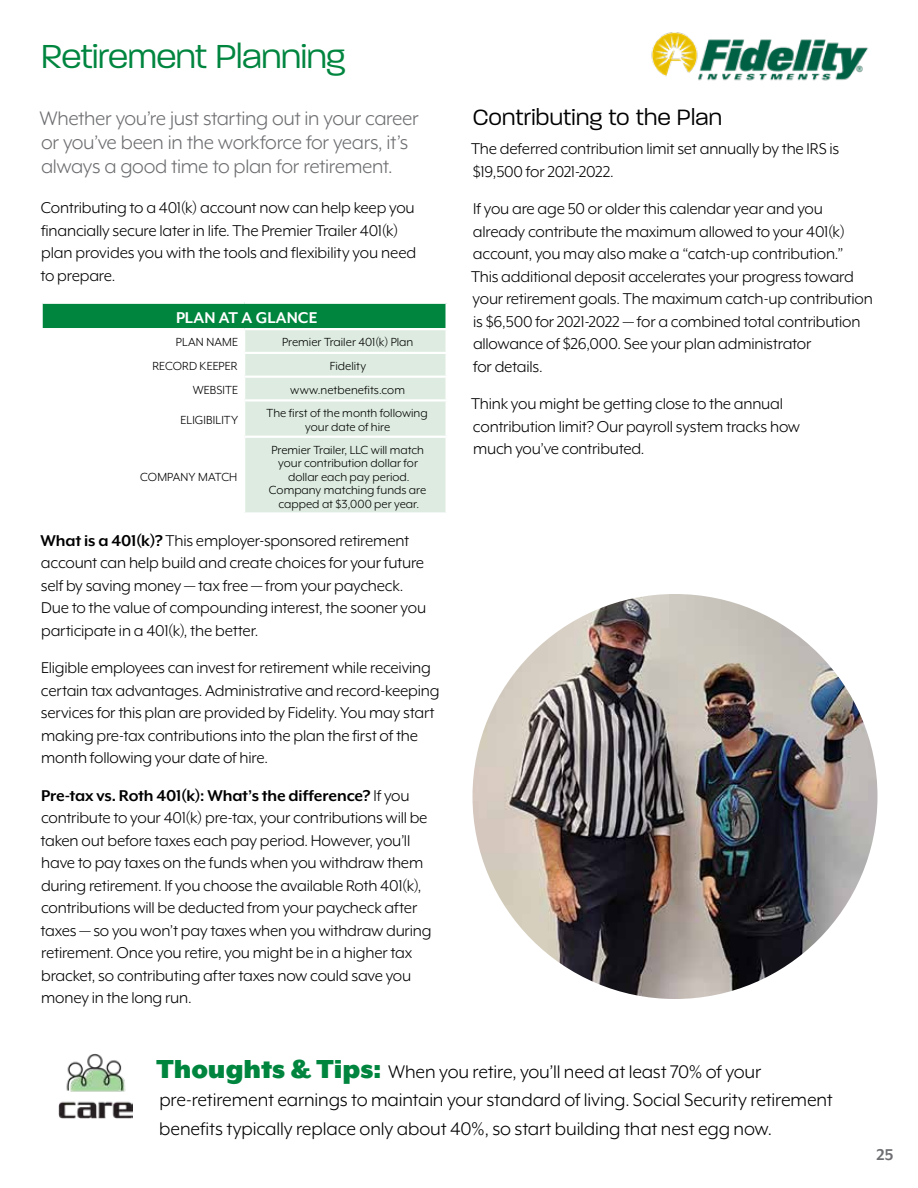
<style>
.page{position:relative;width:918px;height:1188px;background:#fff}
.page>*{position:absolute;margin:0;border:0;box-sizing:border-box;transform-origin:0 0}
.t1{font:300 36px "Paralucent";letter-spacing:-.01em;color:#00853f}
.t2{font:300 24px "Paralucent";letter-spacing:.015em;color:#000}
.t3{font:22.5px/24px "Mr Eaves XL Mod OT";letter-spacing:-.02em;color:#6d6e71}
.t4{font:21px/28.5px "Mr Eaves XL Mod OT";letter-spacing:-.005em;color:#000}
.t5{font:18px/22.5px "Mr Eaves XL Mod OT";letter-spacing:-.01em;color:#000}
.t6{font:700 18px "Mr Eaves XL Mod OT";letter-spacing:.005em;color:#fff}
.t7{font:700 18px "Mr Eaves XL Mod OT";color:#6d6e71}
.t8{font:13.5px/13.5px "Mr Eaves XL Mod OT";color:#000;text-align:center}
.s1{font-weight:700}
.s2{font-weight:900;font-size:30px;color:#00853f}
</style>
<div class="page">
<div style="left:42px;top:303px;width:405px;height:26px;background:#00853f"></div>
<div style="left:245px;top:330px;width:201px;height:182px;background:#ddebe0"></div>
<hr style="left:40px;top:302px;width:204px;height:2px;background:#fff">
<hr style="left:244px;top:302px;width:204px;height:2px;background:#fff">
<hr style="left:40px;top:304px;width:3px;height:24px;background:#fff">
<hr style="left:446px;top:304px;width:2px;height:24px;background:#fff">
<hr style="left:40px;top:328px;width:204px;height:2px;background:#fff">
<hr style="left:244px;top:328px;width:204px;height:2px;background:#fff">
<hr style="left:244px;top:352px;width:204px;height:2px;background:#fff">
<hr style="left:244px;top:376px;width:204px;height:2px;background:#fff">
<hr style="left:244px;top:399px;width:204px;height:3px;background:#fff">
<hr style="left:244px;top:436px;width:204px;height:2px;background:#fff">
<img style="left:472px;top:594px;width:406px;height:405px;border-radius:202px">
<img style="left:58px;top:1054px;width:75px;height:65px">
<img style="left:651px;top:32px;width:218px;height:49px">
<h1 class="t1" style="left:41px;top:35px;width:306px">Retirement Planning</h1>
<p class="t3" style="left:39px;top:106px;width:381px">Whether you’re just starting out in your career or you’ve been in the workforce for years, it’s always a good time to plan for retirement.</p>
<p class="t5" style="left:40px;top:197px;width:377px">Contributing to a 401(k) account now can help keep you financially secure later in life. The Premier Trailer 401(k) plan provides you with the tools and flexibility you need to prepare.</p>
<p class="t6" style="left:176px;top:309px;width:143px">PLAN AT A GLANCE</p>
<p class="t8" style="left:176px;top:336px;width:64px">PLAN NAME</p>
<p class="t8" style="left:282px;top:336px;width:133px">Premier Trailer 401(k) Plan</p>
<p class="t8" style="left:152px;top:359px;width:87px">RECORD KEEPER</p>
<p class="t8" style="left:330px;top:359px;width:38px">Fidelity</p>
<p class="t8" style="left:193px;top:383px;width:47px">WEBSITE</p>
<p class="t8" style="left:290px;top:383px;width:116px">www.netbenefits.com</p>
<p class="t8" style="left:181px;top:413px;width:59px">ELIGIBILITY</p>
<p class="t8" style="left:267px;top:406px;width:163px">The first of the month following your date of hire</p>
<p class="t8" style="left:140px;top:470px;width:99px">COMPANY MATCH</p>
<p class="t8" style="left:269px;top:443px;width:159px">Premier Trailer, LLC will match your contribution dollar for dollar each pay period.<br>Company matching funds are capped at $3,000 per year.</p>
<p class="t5" style="left:41px;top:529px;width:387px"><span class="s1">What is a 401(k)?</span> This employer‑sponsored retirement account can help build and create choices for your future self by saving money — tax free — from your paycheck.<br>Due to the value of compounding interest, the sooner you participate in a 401(k), the better.</p>
<p class="t5" style="left:41px;top:657px;width:400px">Eligible employees can invest for retirement while receiving certain tax advantages. Administrative and record‑keeping services for this plan are provided by Fidelity. You may start making pre‑tax contributions into the plan the first of the month following your date of hire.</p>
<p class="t5" style="left:41px;top:784px;width:392px"><span class="s1">Pre‑tax vs. Roth 401(k): What’s the difference?</span> If you contribute to your 401(k) pre‑tax, your contributions will be taken out before taxes each pay period. However, you’ll have to pay taxes on the funds when you withdraw them during retirement. If you choose the available Roth 401(k), contributions will be deducted from your paycheck after taxes — so you won’t pay taxes when you withdraw during retirement. Once you retire, you might be in a higher tax bracket, so contributing after taxes now could save you money in the long run.</p>
<h2 class="t2" style="left:473px;top:104px;width:251px">Contributing to the Plan</h2>
<p class="t5" style="left:471px;top:138px;width:370px">The deferred contribution limit set annually by the IRS is $19,500 for 2021-2022.</p>
<p class="t5" style="left:471px;top:198px;width:403px">If you are age 50 or older this calendar year and you already contribute the maximum allowed to your 401(k) account, you may also make a “catch‑up contribution.” This additional deposit accelerates your progress toward your retirement goals. The maximum catch‑up contribution is $6,500 for 2021-2022 — for a combined total contribution allowance of $26,000. See your plan administrator<br>for details.</p>
<p class="t5" style="left:471px;top:393px;width:331px">Think you might be getting close to the annual contribution limit? Our payroll system tracks how much you’ve contributed.</p>
<p class="t4" style="left:157px;top:1057px;width:678px"><span class="s2">Thoughts &amp; Tips:</span> When you retire, you’ll need at least 70% of your pre‑retirement earnings to maintain your standard of living. Social Security retirement benefits typically replace only about 40%, so start building that nest egg now.</p>
<p class="t7" style="left:877px;top:1146px;width:18px">25</p>
</div>
